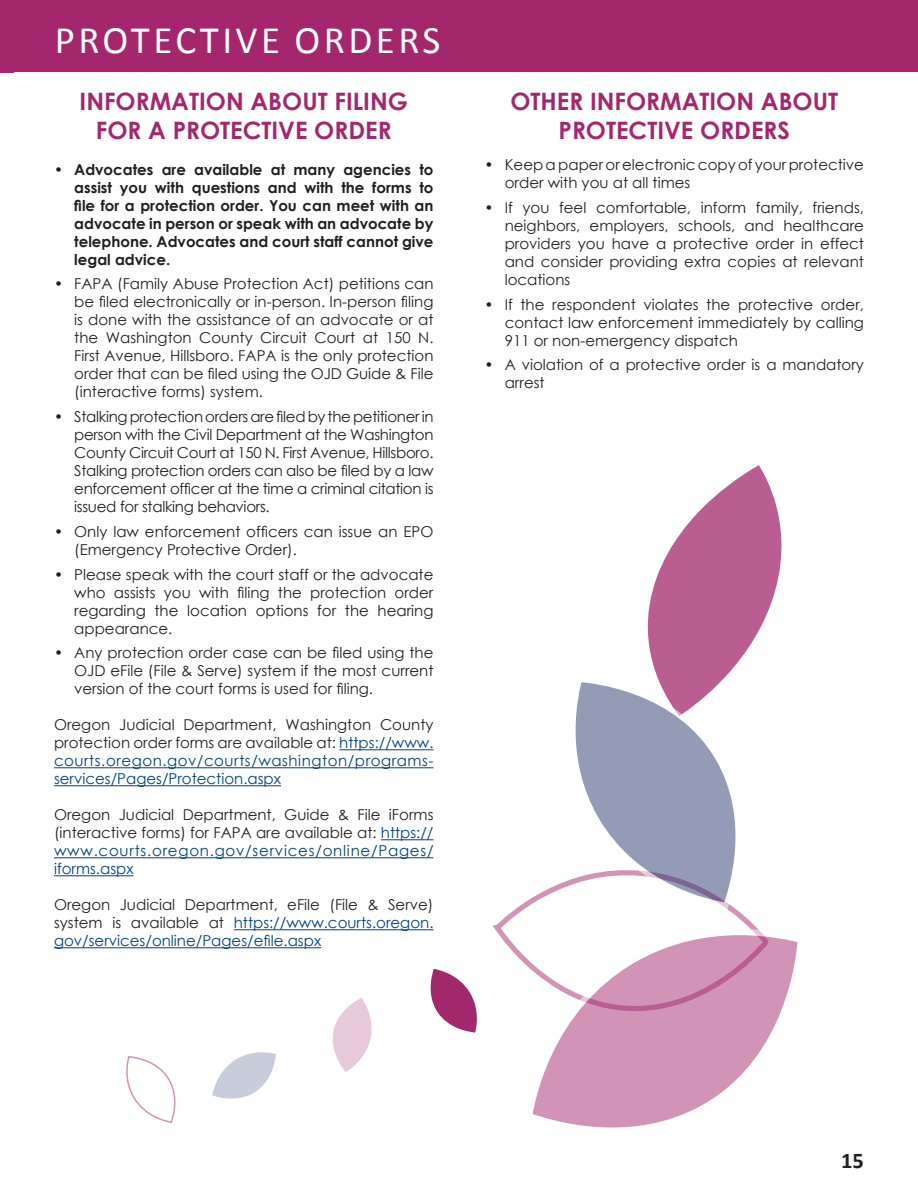
<style>
.page{position:relative;width:918px;height:1188px;background:#fff}
.page>*{position:absolute;margin:0;border:0;box-sizing:border-box;transform-origin:0 0}
.t1{font:39px "Calibri";letter-spacing:.09em;color:#fff}
.Body{font:700 24px/28.8px "Century Gothic";color:#a4276d;text-align:center}
.t2{font:700 22.5px "Calibri";color:#231f20}
.Body-2{font:15px/18px "Century Gothic";color:#231f20;text-align:justify}
.Body-3{font:15px/18px "Century Gothic";color:#014181;text-align:justify}
.t3{font:700 15px/18px "Century Gothic";color:#231f20;text-align:justify}
.s1{color:#231f20}
.s2{color:#014181}
</style>
<div class="page">
<div style="left:0;top:0;width:918px;height:72px;background:#a4276d"></div>
<hr style="left:339px;top:749px;width:94px;height:1px;background:#014181">
<hr style="left:54px;top:767px;width:380px;height:1px;background:#014181">
<hr style="left:54px;top:785px;width:227px;height:1px;background:#014181">
<hr style="left:381px;top:839px;width:53px;height:1px;background:#014181">
<hr style="left:54px;top:857px;width:380px;height:1px;background:#014181">
<hr style="left:54px;top:875px;width:80px;height:1px;background:#014181">
<hr style="left:234px;top:929px;width:200px;height:1px;background:#014181">
<hr style="left:54px;top:947px;width:267px;height:1px;background:#014181">
<svg style="left:532px;top:937px;width:266px;height:191px;fill:#d193b6"></svg>
<svg style="left:647px;top:465px;width:135px;height:212px;fill:#ba5d91"></svg>
<svg style="left:493px;top:677px;width:281px;height:339px"></svg>
<svg style="left:212px;top:1052px;width:64px;height:47px"></svg>
<svg style="left:430px;top:969px;width:47px;height:64px"></svg>
<svg style="left:126px;top:1056px;width:50px;height:68px"></svg>
<svg style="left:332px;top:998px;width:40px;height:74px"></svg>
<p class="t1" style="left:55px;top:13px;width:387px">PROTECTIVE ORDERS</p>
<p class="Body" style="left:80px;top:86px;width:330px">INFORMATION ABOUT FILING<br>FOR A PROTECTIVE ORDER</p>
<p class="t3" style="left:74px;top:159px;width:361px;text-indent:-20px">• Advocates are available at many agencies to assist you with questions and with the forms to file for a protection order. You can meet with an advocate in person or speak with an advocate by telephone. Advocates and court staff cannot give legal advice.</p>
<p class="Body-2" style="left:74px;top:275px;width:361px;text-indent:-20px">• FAPA (Family Abuse Protection Act) petitions can be filed electronically or in-person. In-person filing is done with the assistance of an advocate or at the Washington County Circuit Court at 150 N.<br>First Avenue, Hillsboro. FAPA is the only protection order that can be filed using the OJD Guide &amp; File (interactive forms) system.</p>
<p class="Body-2" style="left:74px;top:407px;width:361px;text-indent:-20px">• Stalking protection orders are filed by the petitioner in person with the Civil Department at the Washington County Circuit Court at 150 N. First Avenue, Hillsboro.<br>Stalking protection orders can also be filed by a law enforcement officer at the time a criminal citation is issued for stalking behaviors.</p>
<p class="Body-2" style="left:74px;top:522px;width:361px;text-indent:-20px">• Only law enforcement officers can issue an EPO (Emergency Protective Order).</p>
<p class="Body-2" style="left:74px;top:565px;width:361px;text-indent:-20px">• Please speak with the court staff or the advocate who assists you with filing the protection order regarding the location options for the hearing appearance.</p>
<p class="Body-2" style="left:74px;top:644px;width:361px;text-indent:-20px">• Any protection order case can be filed using the OJD eFile (File &amp; Serve) system if the most current version of the court forms is used for filing.</p>
<p class="Body-3" style="left:54px;top:716px;width:381px"><span class="s1">Oregon Judicial Department, Washington County protection order forms are available at:</span> https://www. courts.oregon.gov/courts/washington/programs&shy;services/Pages/Protection.aspx</p>
<p class="Body-2" style="left:54px;top:806px;width:381px">Oregon Judicial Department, Guide &amp; File iForms (interactive forms) for FAPA are available at: <span class="s2">https:// www.courts.oregon.gov/services/online/Pages/ iforms.aspx</span></p>
<p class="Body-3" style="left:54px;top:896px;width:381px"><span class="s1">Oregon Judicial Department, eFile (File &amp; Serve) system is available at</span> https://www.courts.oregon. gov/services/online/Pages/efile.aspx</p>
<p class="Body" style="left:510px;top:86px;width:329px">OTHER INFORMATION ABOUT<br>PROTECTIVE ORDERS</p>
<p class="Body-2" style="left:505px;top:155px;width:361px;text-indent:-20px">• Keep a paper or electronic copy of your protective order with you at all times</p>
<p class="Body-2" style="left:505px;top:198px;width:361px;text-indent:-20px">• If you feel comfortable, inform family, friends, neighbors, employers, schools, and healthcare providers you have a protective order in effect and consider providing extra copies at relevant locations</p>
<p class="Body-2" style="left:505px;top:295px;width:361px;text-indent:-20px">• If the respondent violates the protective order, contact law enforcement immediately by calling 911 or non-emergency dispatch</p>
<p class="Body-2" style="left:505px;top:356px;width:361px;text-indent:-20px">• A violation of a protective order is a mandatory arrest</p>
<h3 class="t2" style="left:841px;top:1144px;width:24px">15</h3>
</div>
